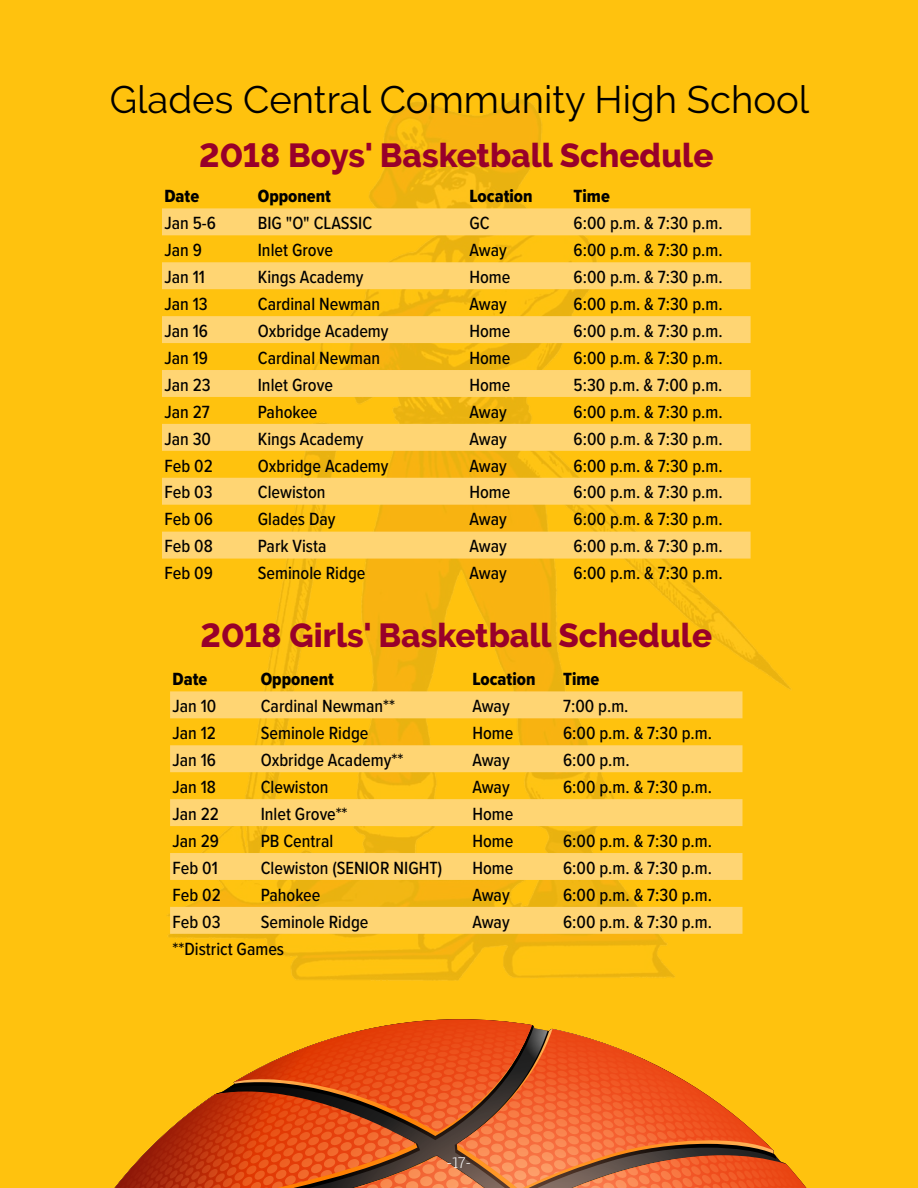
<style>
.page{position:relative;width:918px;height:1188px;background:#ffc20e}
.page>*{position:absolute;margin:0;border:0;box-sizing:border-box;transform-origin:0 0}
.t1{font:38.25px "Raleway";color:#000}
.t2{font:800 33.3px "Raleway";color:#98002a}
.t3{font:500 18.3px "Proxima Nova Cond";color:#000}
.t4{font:18.3px "Proxima Nova Cond Extrabld";color:#000}
.t5{font:300 15px "Roboto Slab";color:#fff}
</style>
<div class="page">
<img style="left:167px;top:98px;width:625px;height:883px">
<svg style="left:170px;top:691px;width:572px;height:243px;fill:#ffd573"></svg>
<svg style="left:162px;top:208px;width:589px;height:351px;fill:#ffd573"></svg>
<svg style="left:115px;top:1028px;width:691px;height:160px"></svg>
<svg style="left:371px;top:1019px;width:225px;height:39px;background:#df5814"></svg>
<svg style="left:285px;top:1058px;width:481px;height:130px;background:#d16028"></svg>
<p class="t1" style="left:110px;top:77px;width:701px">Glades Central Community High School</p>
<p class="t2" style="left:199px;top:137px;width:516px">2018 Boys' Basketball Schedule</p>
<p class="t4" style="left:164px;top:183px;width:36px">Date</p>
<p class="t4" style="left:258px;top:183px;width:75px">Opponent</p>
<p class="t4" style="left:469px;top:183px;width:65px">Location</p>
<p class="t4" style="left:574px;top:183px;width:38px">Time</p>
<p class="t3" style="left:164px;top:210px;width:53px">Jan 5-6</p>
<p class="t3" style="left:258px;top:210px;width:116px">BIG "O" CLASSIC</p>
<p class="t3" style="left:469px;top:210px;width:22px">GC</p>
<p class="t3" style="left:574px;top:210px;width:150px">6:00 p.m. &amp; 7:30 p.m.</p>
<p class="t3" style="left:164px;top:236px;width:39px">Jan 9</p>
<p class="t3" style="left:258px;top:236px;width:77px">Inlet Grove</p>
<p class="t3" style="left:469px;top:236px;width:39px">Away</p>
<p class="t3" style="left:574px;top:236px;width:150px">6:00 p.m. &amp; 7:30 p.m.</p>
<p class="t3" style="left:164px;top:263px;width:42px">Jan 11</p>
<p class="t3" style="left:258px;top:263px;width:107px">Kings Academy</p>
<p class="t3" style="left:469px;top:263px;width:43px">Home</p>
<p class="t3" style="left:574px;top:263px;width:150px">6:00 p.m. &amp; 7:30 p.m.</p>
<p class="t3" style="left:164px;top:290px;width:45px">Jan 13</p>
<p class="t3" style="left:258px;top:290px;width:124px">Cardinal Newman</p>
<p class="t3" style="left:469px;top:290px;width:39px">Away</p>
<p class="t3" style="left:574px;top:290px;width:150px">6:00 p.m. &amp; 7:30 p.m.</p>
<p class="t3" style="left:164px;top:317px;width:45px">Jan 16</p>
<p class="t3" style="left:258px;top:317px;width:132px">Oxbridge Academy</p>
<p class="t3" style="left:469px;top:317px;width:43px">Home</p>
<p class="t3" style="left:574px;top:317px;width:150px">6:00 p.m. &amp; 7:30 p.m.</p>
<p class="t3" style="left:164px;top:344px;width:45px">Jan 19</p>
<p class="t3" style="left:258px;top:344px;width:124px">Cardinal Newman</p>
<p class="t3" style="left:469px;top:344px;width:43px">Home</p>
<p class="t3" style="left:574px;top:344px;width:150px">6:00 p.m. &amp; 7:30 p.m.</p>
<p class="t3" style="left:164px;top:371px;width:48px">Jan 23</p>
<p class="t3" style="left:258px;top:371px;width:77px">Inlet Grove</p>
<p class="t3" style="left:469px;top:371px;width:43px">Home</p>
<p class="t3" style="left:574px;top:371px;width:150px">5:30 p.m. &amp; 7:00 p.m.</p>
<p class="t3" style="left:164px;top:398px;width:47px">Jan 27</p>
<p class="t3" style="left:258px;top:398px;width:61px">Pahokee</p>
<p class="t3" style="left:469px;top:398px;width:39px">Away</p>
<p class="t3" style="left:574px;top:398px;width:150px">6:00 p.m. &amp; 7:30 p.m.</p>
<p class="t3" style="left:164px;top:425px;width:48px">Jan 30</p>
<p class="t3" style="left:258px;top:425px;width:107px">Kings Academy</p>
<p class="t3" style="left:469px;top:425px;width:39px">Away</p>
<p class="t3" style="left:574px;top:425px;width:150px">6:00 p.m. &amp; 7:30 p.m.</p>
<p class="t3" style="left:164px;top:452px;width:50px">Feb 02</p>
<p class="t3" style="left:258px;top:452px;width:132px">Oxbridge Academy</p>
<p class="t3" style="left:469px;top:452px;width:39px">Away</p>
<p class="t3" style="left:574px;top:452px;width:150px">6:00 p.m. &amp; 7:30 p.m.</p>
<p class="t3" style="left:164px;top:479px;width:50px">Feb 03</p>
<p class="t3" style="left:258px;top:479px;width:69px">Clewiston</p>
<p class="t3" style="left:469px;top:479px;width:43px">Home</p>
<p class="t3" style="left:574px;top:479px;width:150px">6:00 p.m. &amp; 7:30 p.m.</p>
<p class="t3" style="left:164px;top:506px;width:50px">Feb 06</p>
<p class="t3" style="left:258px;top:506px;width:79px">Glades Day</p>
<p class="t3" style="left:469px;top:506px;width:39px">Away</p>
<p class="t3" style="left:574px;top:506px;width:150px">6:00 p.m. &amp; 7:30 p.m.</p>
<p class="t3" style="left:164px;top:533px;width:50px">Feb 08</p>
<p class="t3" style="left:258px;top:533px;width:70px">Park Vista</p>
<p class="t3" style="left:469px;top:533px;width:39px">Away</p>
<p class="t3" style="left:574px;top:533px;width:150px">6:00 p.m. &amp; 7:30 p.m.</p>
<p class="t3" style="left:164px;top:560px;width:50px">Feb 09</p>
<p class="t3" style="left:258px;top:560px;width:109px">Seminole Ridge</p>
<p class="t3" style="left:469px;top:560px;width:39px">Away</p>
<p class="t3" style="left:574px;top:560px;width:150px">6:00 p.m. &amp; 7:30 p.m.</p>
<p class="t2" style="left:200px;top:616px;width:513px">2018 Girls' Basketball Schedule</p>
<p class="t4" style="left:172px;top:666px;width:36px">Date</p>
<p class="t4" style="left:261px;top:666px;width:75px">Opponent</p>
<p class="t4" style="left:472px;top:666px;width:65px">Location</p>
<p class="t4" style="left:563px;top:666px;width:38px">Time</p>
<p class="t3" style="left:172px;top:693px;width:45px">Jan 10</p>
<p class="t3" style="left:261px;top:693px;width:136px">Cardinal Newman**</p>
<p class="t3" style="left:472px;top:693px;width:39px">Away</p>
<p class="t3" style="left:563px;top:693px;width:67px">7:00 p.m.</p>
<p class="t3" style="left:172px;top:719px;width:45px">Jan 12</p>
<p class="t3" style="left:261px;top:719px;width:109px">Seminole Ridge</p>
<p class="t3" style="left:472px;top:719px;width:43px">Home</p>
<p class="t3" style="left:563px;top:719px;width:150px">6:00 p.m. &amp; 7:30 p.m.</p>
<p class="t3" style="left:172px;top:746px;width:45px">Jan 16</p>
<p class="t3" style="left:261px;top:746px;width:144px">Oxbridge Academy**</p>
<p class="t3" style="left:472px;top:746px;width:39px">Away</p>
<p class="t3" style="left:563px;top:746px;width:68px">6:00 p.m.</p>
<p class="t3" style="left:172px;top:773px;width:45px">Jan 18</p>
<p class="t3" style="left:261px;top:773px;width:69px">Clewiston</p>
<p class="t3" style="left:472px;top:773px;width:39px">Away</p>
<p class="t3" style="left:563px;top:773px;width:150px">6:00 p.m. &amp; 7:30 p.m.</p>
<p class="t3" style="left:172px;top:800px;width:48px">Jan 22</p>
<p class="t3" style="left:261px;top:800px;width:88px">Inlet Grove**</p>
<p class="t3" style="left:472px;top:800px;width:43px">Home</p>
<p class="t3" style="left:172px;top:827px;width:48px">Jan 29</p>
<p class="t3" style="left:261px;top:827px;width:74px">PB Central</p>
<p class="t3" style="left:472px;top:827px;width:43px">Home</p>
<p class="t3" style="left:563px;top:827px;width:150px">6:00 p.m. &amp; 7:30 p.m.</p>
<p class="t3" style="left:172px;top:854px;width:47px">Feb 01</p>
<p class="t3" style="left:261px;top:854px;width:183px">Clewiston (SENIOR NIGHT)</p>
<p class="t3" style="left:472px;top:854px;width:43px">Home</p>
<p class="t3" style="left:563px;top:854px;width:150px">6:00 p.m. &amp; 7:30 p.m.</p>
<p class="t3" style="left:172px;top:881px;width:50px">Feb 02</p>
<p class="t3" style="left:261px;top:881px;width:61px">Pahokee</p>
<p class="t3" style="left:472px;top:881px;width:39px">Away</p>
<p class="t3" style="left:563px;top:881px;width:150px">6:00 p.m. &amp; 7:30 p.m.</p>
<p class="t3" style="left:172px;top:908px;width:50px">Feb 03</p>
<p class="t3" style="left:261px;top:908px;width:109px">Seminole Ridge</p>
<p class="t3" style="left:472px;top:908px;width:39px">Away</p>
<p class="t3" style="left:563px;top:908px;width:150px">6:00 p.m. &amp; 7:30 p.m.</p>
<p class="t3" style="left:172px;top:935px;width:113px">**District Games</p>
<p class="t5" style="left:447px;top:1152px;width:26px">-17-</p>
</div>
